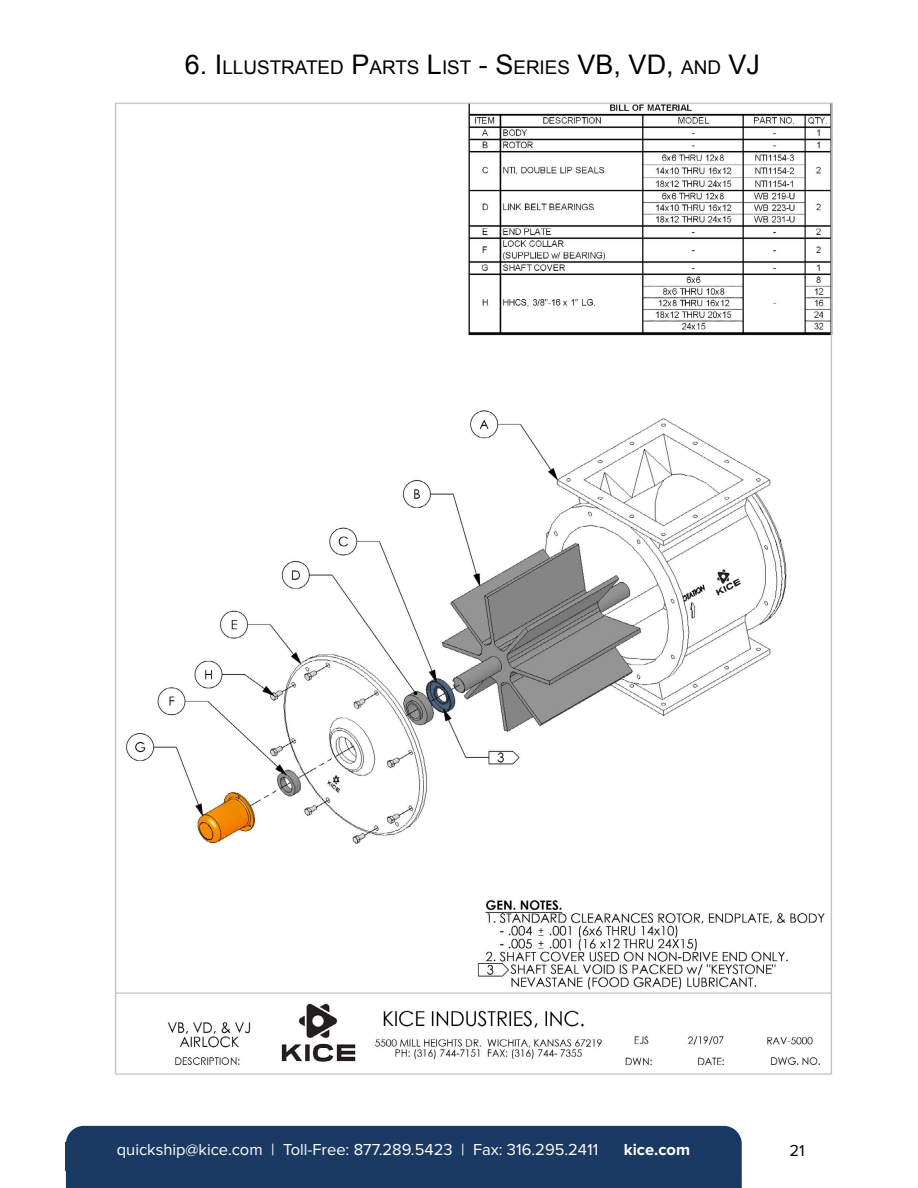
<style>
.page{position:relative;width:918px;height:1188px;background:#fff}
.page>*{position:absolute;margin:0;border:0;box-sizing:border-box;transform-origin:0 0}
.t1{font:18.9px "Arial";color:#000}
.t2{font:16.5px "Proxima Nova";color:#fff}
.t3{font:700 16.5px "Proxima Nova";color:#fff}
.t4{font:16.5px "Proxima Nova";color:#000}
.s1{font-size:27px}
</style>
<div class="page">
<img style="left:115px;top:102px;width:718px;height:973px">
<div style="left:599px;top:707px;width:27px;height:38px;background:#fff"></div>
<div style="left:66px;top:1126px;width:676px;height:62px;background:#173963"></div>
<div style="left:66px;top:1142px;width:675px;height:29px;background:#1a3963"></div>
<p class="t1" style="left:185px;top:55px;width:577px"><span class="s1">6. I</span>LLUSTRATED <span class="s1">P</span>ARTS <span class="s1">L</span>IST <span class="s1">- S</span>ERI ES <span class="s1">VB, VD,</span> AND <span class="s1">VJ</span></p>
<p class="t2" style="left:117px;top:1140px;width:483px">quickship@kice.com | Toll-Free: 877.289.5423 | Fax: 316.295.2411</p>
<p class="t3" style="left:624px;top:1140px;width:68px">kice.com</p>
<p class="t4" style="left:789px;top:1141px;width:17px">21</p>
</div>
